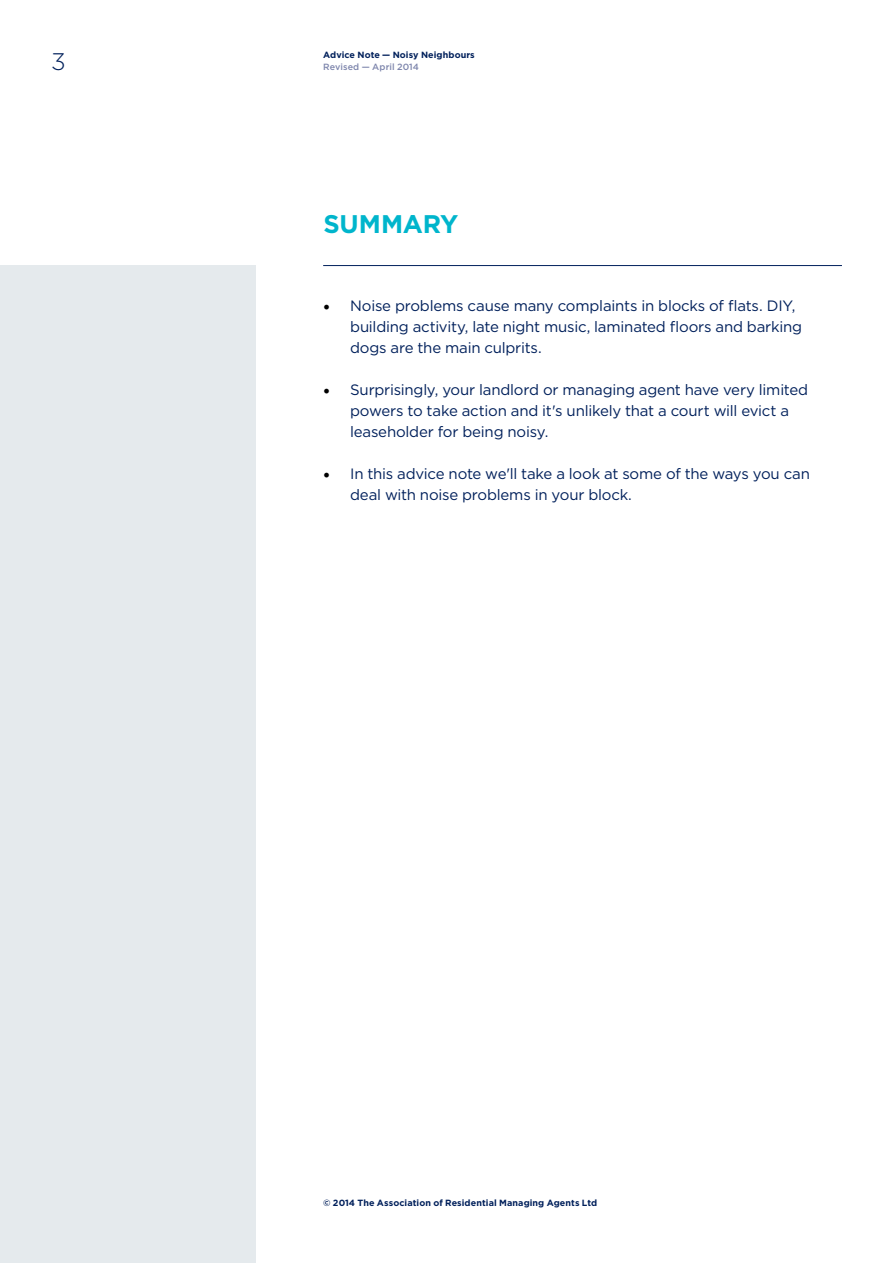
<style>
.page{position:relative;width:893px;height:1263px;background:#fff}
.page>*{position:absolute;margin:0;border:0;box-sizing:border-box;transform-origin:0 0}
.t1{font:700 25.5px "Gotham";letter-spacing:-.01em;color:#00b5cc}
.t2{font:300 24px "Gotham";color:#00205b}
.t3{font:15px/21px "Gotham";letter-spacing:-.015em;color:#00205b}
.t4{font:700 9px "Gotham";letter-spacing:.01em;color:#00205b}
.t5{font:500 9px "Gotham";letter-spacing:.005em;color:#7d85ac}
.s1{font-family:"Minion Pro";font-size:18px;color:#000}
</style>
<div class="page">
<div style="left:0;top:266px;width:255px;height:997px;background:#e5eaed"></div>
<hr style="left:323px;top:265px;width:519px;height:1px;background:#00205b">
<h2 class="t2" style="left:51px;top:51px;width:16px">3</h2>
<p class="t4" style="left:323px;top:51px;width:153px">Advice Note — Noisy Neighbours</p>
<p class="t5" style="left:323px;top:63px;width:97px">Revised — April 2014</p>
<h1 class="t1" style="left:324px;top:212px;width:136px">SUMMARY</h1>
<p class="t3" style="left:350px;top:296px;width:453px;text-indent:-27px"><span class="s1">•</span> Noise problems cause many complaints in blocks of flats. DIY, building activity, late night music, laminated floors and barking dogs are the main culprits.</p>
<p class="t3" style="left:350px;top:380px;width:459px;text-indent:-27px"><span class="s1">•</span> Surprisingly, your landlord or managing agent have very limited powers to take action and it's unlikely that a court will evict a leaseholder for being noisy.</p>
<p class="t3" style="left:350px;top:464px;width:461px;text-indent:-27px"><span class="s1">•</span> In this advice note we'll take a look at some of the ways you can deal with noise problems in your block.</p>
<p class="t4" style="left:323px;top:1199px;width:276px">© 2014 The Association of Residential Managing Agents Ltd</p>
</div>
